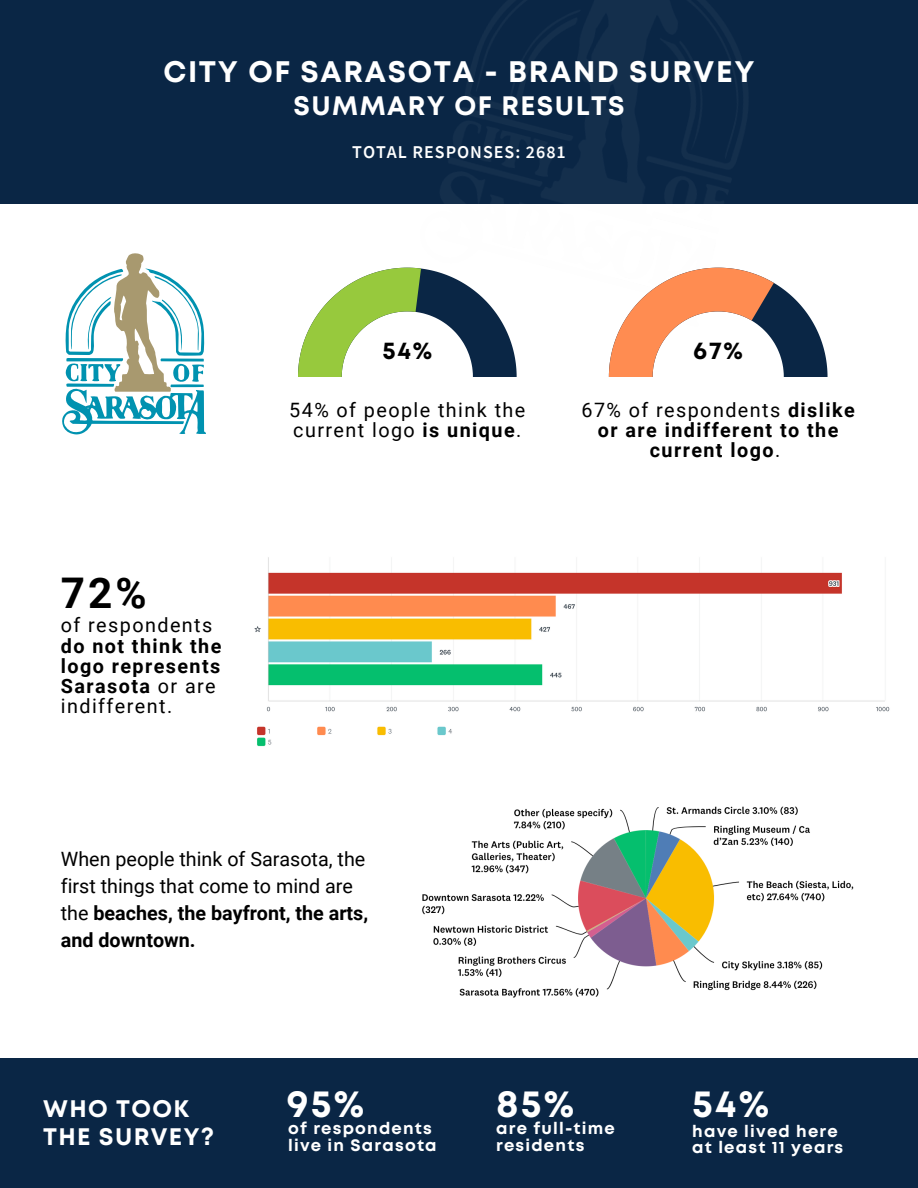
<style>
.page{position:relative;width:918px;height:1188px;background:#fff}
.page>*{position:absolute;margin:0;border:0;box-sizing:border-box;transform-origin:0 0}
.t1{font:700 42.3px "Roboto";color:#000}
.t2{font:700 38.4px "Mont";color:#fff}
.t3{font:700 29.7px "Mont";letter-spacing:.055em;color:#fff}
.t4{font:700 26.7px "Mont";letter-spacing:.055em;color:#fff}
.t5{font:700 24.45px "Mont";color:#000}
.t6{font:700 23.85px "Mont";letter-spacing:.055em;color:#fff}
.t7{font:700 19.8px/20.2px "Roboto";letter-spacing:.07em;color:#000}
.t8{font:19.8px/27px "Roboto";color:#000}
.t9{font:19.8px/20.2px "Roboto";letter-spacing:.07em;color:#000}
.t10{font:600 18px "Source Sans Pro";letter-spacing:.055em;color:#fff}
.t11{font:700 16.5px/16.8px "Mont";letter-spacing:.07em;color:#fff}
.s1{font-weight:400}
.s2{font-weight:700}
</style>
<div class="page">
<div style="left:0;top:0;width:918px;height:204px;background:#0a2645"></div>
<div style="left:0;top:1058px;width:918px;height:130px;background:#0a2645"></div>
<svg style="left:609px;top:268px;width:219px;height:109px"></svg>
<svg style="left:298px;top:268px;width:219px;height:109px"></svg>
<img style="left:422px;top:806px;width:432px;height:192px">
<img style="left:254px;top:557px;width:636px;height:190px">
<svg style="left:62px;top:254px;width:144px;height:181px"></svg>
<p class="t3" style="left:164px;top:61px;width:592px">CITY OF SARASOTA - BRAND SURVEY</p>
<p class="t4" style="left:293px;top:96px;width:333px">SUMMARY OF RESULTS</p>
<p class="t10" style="left:352px;top:140px;width:215px">TOTAL RESPONSES: 2681</p>
<p class="t5" style="left:382px;top:342px;width:51px">54%</p>
<p class="t1" style="left:61px;top:568px;width:87px">72%</p>
<p class="t7" style="left:61px;top:615px;width:162px"><span class="s1">of respondents </span>do not think the logo represents<br>Sarasota <span class="s1">or are indifferent.</span></p>
<p class="t9" style="left:289px;top:400px;width:238px">54% of people think the current logo <span class="s2">is unique</span>.</p>
<p class="t8" style="left:61px;top:846px;width:309px">When people think of Sarasota, the first things that come to mind are the <span class="s2">beaches, the bayfront, the arts, and downtown.</span></p>
<p class="t5" style="left:693px;top:342px;width:51px">67%</p>
<p class="t7" style="left:581px;top:400px;width:275px;text-align:center"><span class="s1">67% of respondents</span> dislike or are indifferent to the current logo<span class="s1">.</span></p>
<p class="t2" style="left:287px;top:1089px;width:79px">95%</p>
<p class="t2" style="left:496px;top:1089px;width:80px">85%</p>
<p class="t6" style="left:43px;top:1099px;width:147px">WHO TOOK</p>
<p class="t2" style="left:692px;top:1089px;width:78px">54%</p>
<p class="t6" style="left:43px;top:1128px;width:172px">THE SURVEY?</p>
<p class="t11" style="left:288px;top:1121px;width:150px">of respondents live in Sarasota</p>
<p class="t11" style="left:496px;top:1121px;width:120px">are full-time residents</p>
<p class="t11" style="left:692px;top:1124px;width:153px">have lived here at least 11 years</p>
</div>
